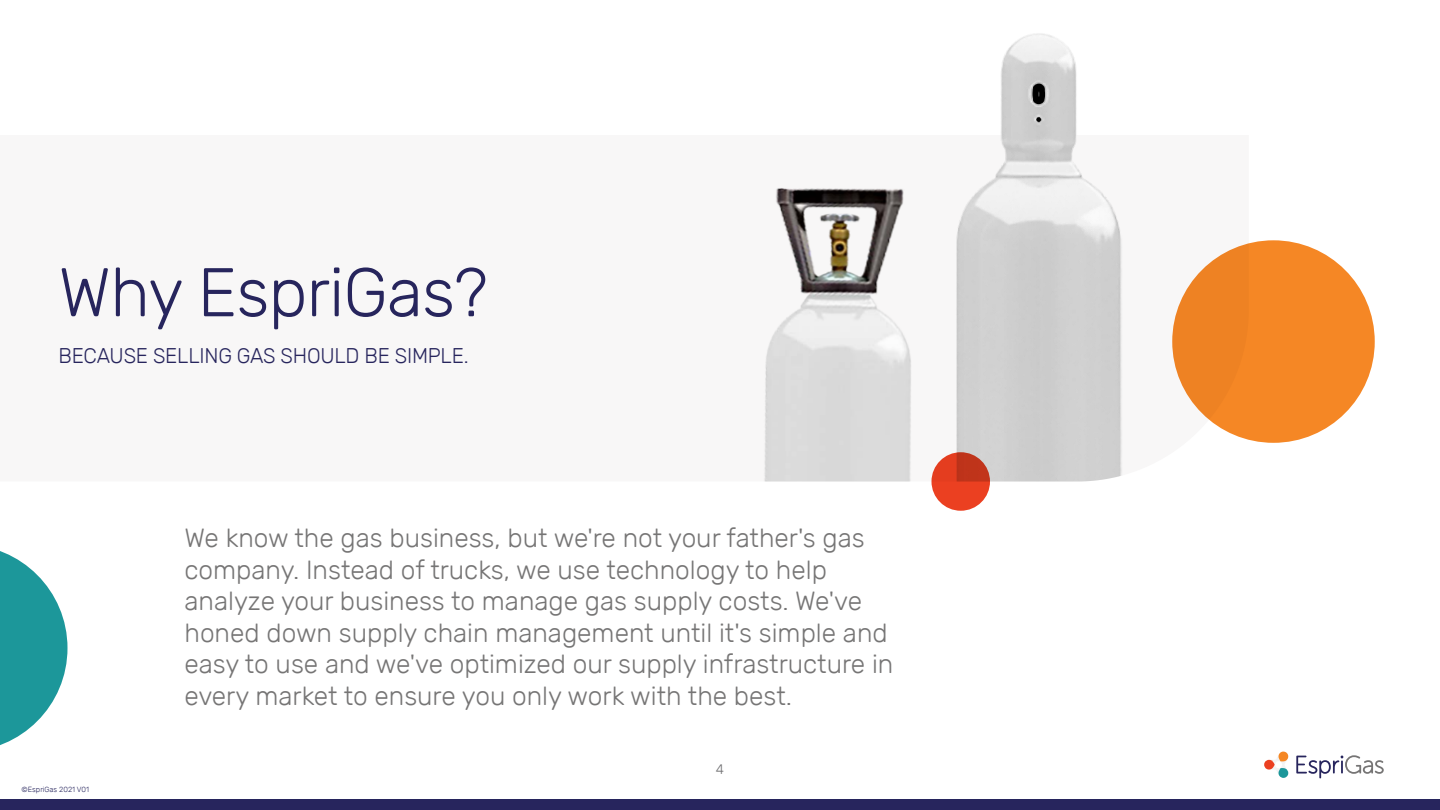
<style>
.page{position:relative;width:1440px;height:810px;background:#fff}
.page>*{position:absolute;margin:0;border:0;box-sizing:border-box;transform-origin:0 0}
.t1{font:300 68.75px "Rubik";letter-spacing:-.01em;color:#27255d}
.t2{font:300 26.25px/31.5px "Rubik";color:#767575}
.t3{font:300 21.25px "Rubik";letter-spacing:-.01em;color:#27255d}
.t4{font:300 13.75px "Rubik";color:#6e6e70}
.t5{font:300 7.5px "Rubik";color:#27255d}
</style>
<div class="page">
<svg style="left:1296px;top:755px;width:88px;height:23px"></svg>
<svg style="left:1264px;top:752px;width:24px;height:26px"></svg>
<svg style="left:0;top:551px;width:68px;height:194px"></svg>
<img style="left:987px;top:33px;width:136px;height:448px">
<img style="left:764px;top:183px;width:223px;height:298px">
<div style="left:1172px;top:240px;width:203px;height:203px;background:#f58725;border-radius:50%"></div>
<svg style="left:931px;top:452px;width:59px;height:59px;background:#dd3f23"></svg>
<div style="left:0;top:799px;width:1440px;height:11px;background:#27255d"></div>
<p class="t1" style="left:58px;top:254px;width:431px">Why EspriGas?</p>
<p class="t3" style="left:58px;top:343px;width:412px">BECAUSE SELLING GAS SHOULD BE SIMPLE.</p>
<p class="t2" style="left:185px;top:522px;width:710px">We know the gas business, but we're not your father's gas company. Instead of trucks, we use technology to help analyze your business to manage gas supply costs. We've honed down supply chain management until it's simple and easy to use and we've optimized our supply infrastructure in every market to ensure you only work with the best.</p>
<p class="t5" style="left:22px;top:785px;width:69px">©EspriGas 2021 V01</p>
<p class="t4" style="left:716px;top:762px;width:10px">4</p>
</div>
